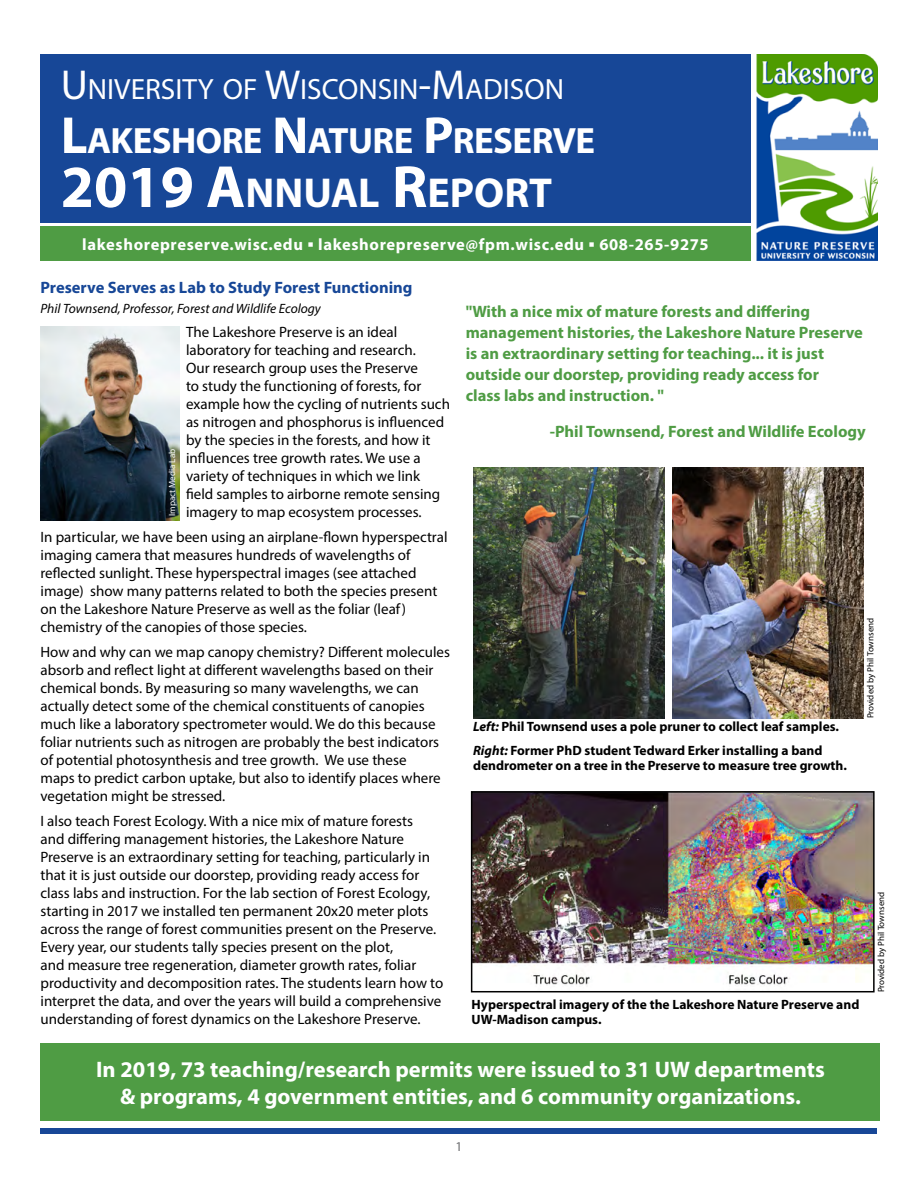
<style>
.page{position:relative;width:918px;height:1188px;background:#fff}
.page>*{position:absolute;margin:0;border:0;box-sizing:border-box;transform-origin:0 0}
.t1{font:700 42px "Myriad Pro";color:#fff}
.t2{font:700 36.75px "Myriad Pro";letter-spacing:-.015em;color:#fff}
.t3{font:29.4px "Myriad Pro";color:#fff}
.t4{font:700 22.5px/27px "Myriad Pro";color:#fff;text-align:center}
.t5{font:700 16.5px/21px "Myriad Pro";color:#4f9c44}
.t6{font:700 16.5px "Myriad Pro";letter-spacing:.04em;color:#fff}
.t7{font:700 16.5px "Myriad Pro";color:#174797}
.t8{font:15px/18px "Myriad Pro";color:#000}
.t9{font:700 13.5px/15px "Myriad Pro";color:#000}
.t10{font:italic 13.5px "Myriad Pro";color:#000}
.t11{font:13.5px "Myriad Pro";color:#6d6e71}
.t12{font:9px "Myriad Pro";color:#000}
.t13{font:9px "Myriad Pro";color:#fff}
.s1{font-size:42px}
.s2{font-size:52.5px}
.s3{font-size:60px}
.s4{font-family:"Arial"}
.s5{font-style:italic}
</style>
<div class="page">
<div style="left:40px;top:54px;width:711px;height:168px;background:#174797"></div>
<div style="left:40px;top:226px;width:711px;height:35px;background:#4f9c44"></div>
<div style="left:40px;top:1129px;width:838px;height:5px;background:#174797"></div>
<img style="left:757px;top:54px;width:121px;height:207px">
<img style="left:40px;top:326px;width:139px;height:195px">
<div style="left:40px;top:1043px;width:840px;height:77px;background:#4f9c44"></div>
<img style="left:473px;top:468px;width:191px;height:250px">
<img style="left:474px;top:794px;width:398px;height:191px">
<div style="left:471px;top:791px;width:404px;height:201px;border:2px solid #000"></div>
<img style="left:673px;top:468px;width:191px;height:250px">
<h3 class="t3" style="left:61px;top:71px;width:505px"><span class="s1">U</span>NIVERSITY OF <span class="s1">W</span>ISCONSIN<span class="s1">-M</span>ADISON</h3>
<h2 class="t2" style="left:61px;top:117px;width:536px"><span class="s2">L</span>AKESHORE <span class="s2">N</span>ATURE <span class="s2">P</span>RESERVE</h2>
<h1 class="t1" style="left:61px;top:165px;width:493px"><span class="s3">2019 A</span>NN UAL <span class="s3">R</span>EPORT</h1>
<p class="t6" style="left:82px;top:233px;width:628px">lakeshorepreserve.wisc.edu <span class="s4">▪</span> lakeshorepreserve@fpm.wisc.edu <span class="s4">▪</span> 608-265-9275</p>
<p class="t7" style="left:40px;top:277px;width:374px">Preserve Serves as Lab to Study Forest Functioning</p>
<p class="t10" style="left:40px;top:300px;width:282px">Phil Townsend, Professor, Forest and Wildlife Ecology</p>
<p class="t8" style="left:186px;top:323px;width:266px">The Lakeshore Preserve is an ideal laboratory for teaching and research.<br>Our research group uses the Preserve<br>to study the functioning of forests, for example how the cycling of nutrients such as nitrogen and phosphorus is influenced by the species in the forests, and how it influences tree growth rates. We use a variety of techniques in which we link field samples to airborne remote sensing imagery to map ecosystem processes.</p>
<p class="t8" style="left:40px;top:528px;width:409px">In particular, we have been using an airplane-flown hyperspectral imaging camera that measures hundreds of wavelengths of reflected sunlight. These hyperspectral images (see attached image) show many patterns related to both the species present on the Lakeshore Nature Preserve as well as the foliar (leaf) chemistry of the canopies of those species.</p>
<p class="t8" style="left:40px;top:643px;width:411px">How and why can we map canopy chemistry? Different molecules absorb and reflect light at different wavelengths based on their chemical bonds. By measuring so many wavelengths, we can actually detect some of the chemical constituents of canopies much like a laboratory spectrometer would. We do this because foliar nutrients such as nitrogen are probably the best indicators of potential photosynthesis and tree growth. We use these<br>maps to predict carbon uptake, but also to identify places where vegetation might be stressed.</p>
<p class="t8" style="left:40px;top:811px;width:404px">I also teach Forest Ecology. With a nice mix of mature forests<br>and differing management histories, the Lakeshore Nature Preserve is an extraordinary setting for teaching, particularly in that it is just outside our doorstep, providing ready access for class labs and instruction. For the lab section of Forest Ecology, starting in 2017 we installed ten permanent 20x20 meter plots across the range of forest communities present on the Preserve.<br>Every year, our students tally species present on the plot,<br>and measure tree regeneration, diameter growth rates, foliar productivity and decomposition rates. The students learn how to interpret the data, and over the years will build a comprehensive understanding of forest dynamics on the Lakeshore Preserve.</p>
<p class="t13" style="left:167px;top:516px;width:69px;rotate:-90deg">Impact Media Lab</p>
<p class="t5" style="left:466px;top:300px;width:399px">"With a nice mix of mature forests and differing management histories, the Lakeshore Nature Preserve is an extraordinary setting for teaching... it is just outside our doorstep, providing ready access for<br>class labs and instruction. "</p>
<p class="t5" style="left:550px;top:420px;width:318px">-Phil Townsend, Forest and Wildlife Ecology</p>
<p class="t9" style="left:473px;top:714px;width:368px;line-height:24px"><span class="s5">Left:</span> Phil Townsend uses a pole pruner to collect leaf samples.<br><span class="s5">Right:</span> Former PhD student Tedward Erker installing a band</p>
<p class="t9" style="left:473px;top:758px;width:375px">dendrometer on a tree in the Preserve to measure tree growth.</p>
<p class="t12" style="left:865px;top:718px;width:102px;rotate:-90deg">Provided by Phil Townsend</p>
<p class="t9" style="left:472px;top:997px;width:389px">Hyperspectral imagery of the the Lakeshore Nature Preserve and<br>UW-Madison campus.</p>
<p class="t12" style="left:876px;top:992px;width:102px;rotate:-90deg">Provided by Phil Townsend</p>
<h3 class="t4" style="left:96px;top:1055px;width:730px">In 2019, 73 teaching/research permits were issued to 31 UW departments &amp; programs, 4 government entities, and 6 community organizations.</h3>
<p class="t11" style="left:456px;top:1138px;width:8px">1</p>
</div>
